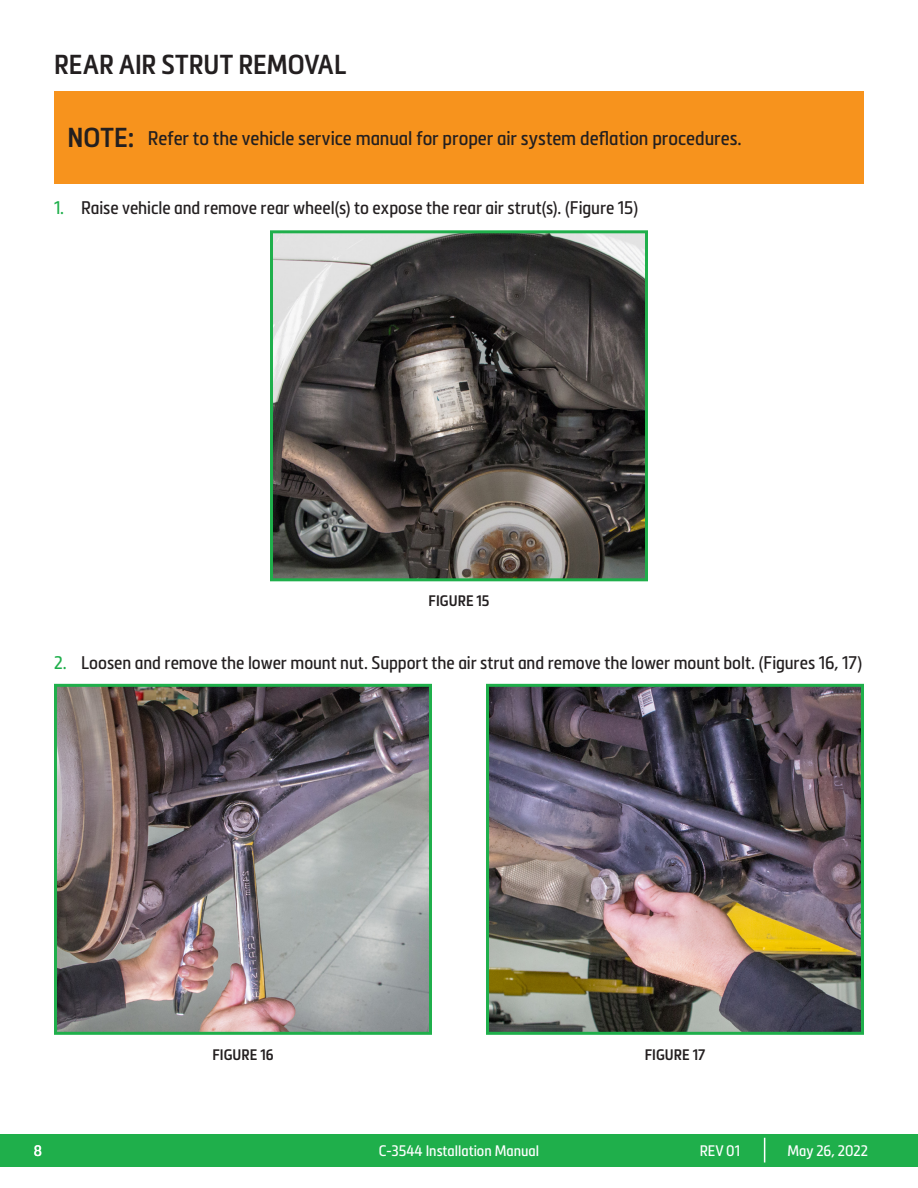
<style>
.page{position:relative;width:918px;height:1188px;background:#fff}
.page>*{position:absolute;margin:0;border:0;box-sizing:border-box;transform-origin:0 0}
.Title_-_Large_Left{font:600 condensed 27px "Metronic Pro";color:#231f20}
.Dislcaimer_-_Copy{font:condensed 19.5px "Metronic Pro";letter-spacing:-.005em;color:#231f20}
.Copy{font:condensed 18px "Metronic Pro";letter-spacing:-.005em;color:#231f20}
.t1{font:condensed 15px "Metronic Pro";color:#fff}
.Image_-_Subtitle{font:600 condensed 15px "Metronic Pro";letter-spacing:.005em;color:#231f20}
.s1{color:#1faf4b}
</style>
<div class="page">
<div style="left:0;top:1134px;width:918px;height:32px;background:#1faf4b"></div>
<svg style="left:764px;top:1138px;width:1px;height:24px"></svg>
<div style="left:54px;top:91px;width:810px;height:92px;background:#f7931d"></div>
<img style="left:274px;top:234px;width:370px;height:343px">
<div style="left:270px;top:230px;width:378px;height:351px;border:3px solid #1faf4b"></div>
<img style="left:58px;top:688px;width:370px;height:343px">
<div style="left:54px;top:684px;width:378px;height:351px;border:3px solid #1faf4b"></div>
<img style="left:490px;top:688px;width:370px;height:343px">
<div style="left:486px;top:684px;width:378px;height:351px;border:3px solid #1faf4b"></div>
<p class="Title_-_Large_Left" style="left:54px;top:48px;width:294px">REAR AIR STRUT REMOVAL</p>
<p class="Title_-_Large_Left" style="left:68px;top:121px;width:68px">NOTE:</p>
<p class="Dislcaimer_-_Copy" style="left:148px;top:124px;width:595px">Refer to the vehicle service manual for proper air system deflation procedures.</p>
<p class="Copy" style="left:54px;top:194px;width:586px"><span class="s1">1.</span> Raise vehicle and remove rear wheel(s) to expose the rear air strut(s). (Figure 15)</p>
<p class="Image_-_Subtitle" style="left:428px;top:592px;width:63px">FIGURE 15</p>
<p class="Copy" style="left:54px;top:650px;width:810px"><span class="s1">2.</span> Loosen and remove the lower mount nut. Support the air strut and remove the lower mount bolt. (Figures 16, 17)</p>
<p class="Image_-_Subtitle" style="left:212px;top:1045px;width:63px">FIGURE 16</p>
<p class="Image_-_Subtitle" style="left:645px;top:1045px;width:62px">FIGURE 17</p>
<p class="t1" style="left:34px;top:1140px;width:10px">8</p>
<p class="t1" style="left:379px;top:1140px;width:162px">C-3544 Installation Manual</p>
<p class="t1" style="left:700px;top:1140px;width:42px">REV 01</p>
<p class="t1" style="left:788px;top:1140px;width:82px">May 26, 2022</p>
</div>
